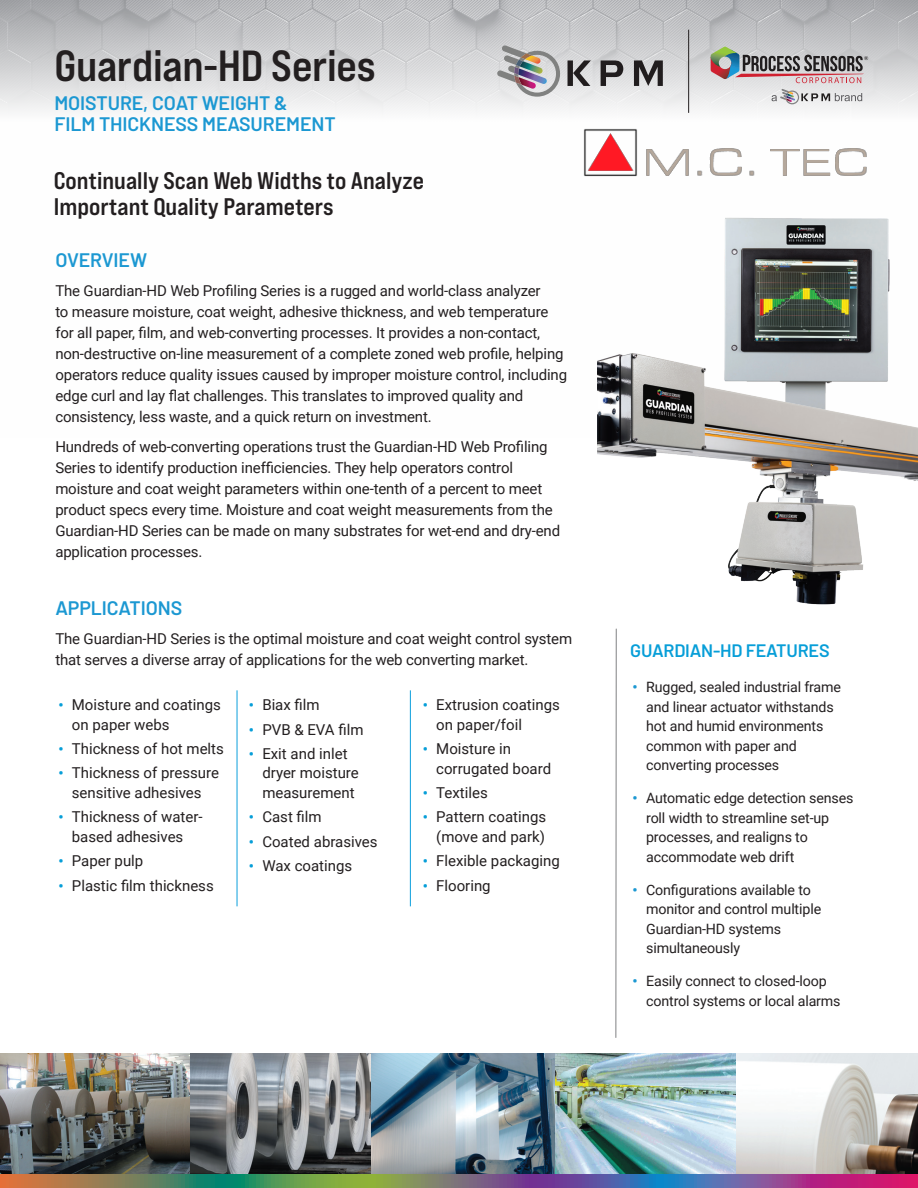
<style>
.page{position:relative;width:918px;height:1188px;background:#fff}
.page>*{position:absolute;margin:0;border:0;box-sizing:border-box;transform-origin:0 0}
.t1{font:43.5px "Bebas Neue Pro Exp Bd";letter-spacing:-.01em;color:#231f20}
.t2{font:24px/25.5px "Bebas Neue Pro Exp Bd";color:#231f20}
.t3{font:600 19.5px/21px "Barlow";letter-spacing:-.005em;color:#1c98d2}
.t4{font:600 18px "Barlow";letter-spacing:-.01em;color:#079ed8}
.t5{font:15px/21px "Roboto";letter-spacing:-.01em;color:#231f20}
.t6{font:14.25px/19.5px "Roboto";letter-spacing:-.01em;color:#231f20}
.s1{font-weight:700;font-size:14.25px;color:#079ed8}
.s2{font-weight:700;color:#1c98d2}
</style>
<div class="page">
<img style="left:0;top:0;width:918px;height:438px">
<img style="left:0;top:1053px;width:372px;height:122px">
<img style="left:372px;top:1053px;width:364px;height:122px">
<img style="left:736px;top:1053px;width:182px;height:122px">
<svg style="left:0;top:1175px;width:918px;height:13px"></svg>
<hr style="left:615px;top:629px;width:2px;height:409px;background:#808183">
<hr style="left:237px;top:690px;width:1px;height:216px;background:#0c9fdc">
<hr style="left:410px;top:690px;width:1px;height:216px;background:#0c9fdc">
<img style="left:874px;top:211px;width:29px;height:115px">
<img style="left:598px;top:326px;width:319px;height:279px">
<img style="left:496px;top:30px;width:378px;height:321px">
<h1 class="t1" style="left:54px;top:39px;width:323px">Guardian-HD Series</h1>
<h3 class="t3" style="left:54px;top:91px;width:283px">MOISTURE, COAT WEIGHT &amp;<br>FILM THICKNESS MEASUREMENT</h3>
<h2 class="t2" style="left:54px;top:168px;width:372px">Continually Scan Web Widths to Analyze<br>Important Quality Parameters</h2>
<h3 class="t3" style="left:55px;top:248px;width:93px">OVERVIEW</h3>
<p class="t5" style="left:55px;top:280px;width:513px">The Guardian-HD Web Profiling Series is a rugged and world-class analyzer<br>to measure moisture, coat weight, adhesive thickness, and web temperature for all paper, film, and web-converting processes. It provides a non-contact, non-destructive on-line measurement of a complete zoned web profile, helping operators reduce quality issues caused by improper moisture control, including edge curl and lay flat challenges. This translates to improved quality and consistency, less waste, and a quick return on investment.</p>
<p class="t5" style="left:55px;top:435px;width:506px">Hundreds of web-converting operations trust the Guardian-HD Web Profiling Series to identify production inefficiencies. They help operators control moisture and coat weight parameters within one-tenth of a percent to meet product specs every time. Moisture and coat weight measurements from the Guardian-HD Series can be made on many substrates for wet-end and dry-end application processes.</p>
<h3 class="t3" style="left:55px;top:596px;width:128px">APPLICATIONS</h3>
<p class="t5" style="left:55px;top:627px;width:518px">The Guardian-HD Series is the optimal moisture and coat weight control system that serves a diverse array of applications for the web converting market.</p>
<p class="t5" style="left:72px;top:695px;width:150px;line-height:19.5px;text-indent:-14px"><span class="s1">•</span> Moisture and coatings on paper webs</p>
<p class="t5" style="left:58px;top:738px;width:167px"><span class="s1">•</span> Thickness of hot melts</p>
<p class="t5" style="left:58px;top:763px;width:162px;line-height:19.5px;text-align:center"><span class="s1">•</span> Thickness of pressure sensitive adhesives</p>
<p class="t5" style="left:58px;top:807px;width:146px;line-height:19.5px;text-align:center"><span class="s1">•</span> Thickness of water&shy;based adhesives</p>
<p class="t5" style="left:58px;top:850px;width:86px"><span class="s1">•</span> Paper pulp</p>
<p class="t5" style="left:58px;top:874px;width:157px"><span class="s1">•</span> Plastic film thickness</p>
<p class="t5" style="left:249px;top:694px;width:72px"><span class="s1">•</span> Biax film</p>
<p class="t5" style="left:249px;top:718px;width:116px"><span class="s1">•</span> PVB &amp; EVA film</p>
<p class="t5" style="left:262px;top:743px;width:98px;line-height:19.5px;text-indent:-14px"><span class="s1">•</span> Exit and inlet dryer moisture measurement</p>
<p class="t5" style="left:249px;top:806px;width:74px"><span class="s1">•</span> Cast film</p>
<p class="t5" style="left:249px;top:830px;width:130px"><span class="s1">•</span> Coated abrasives</p>
<p class="t5" style="left:249px;top:855px;width:105px"><span class="s1">•</span> Wax coatings</p>
<p class="t5" style="left:436px;top:695px;width:125px;line-height:19.5px;text-indent:-14px"><span class="s1">•</span> Extrusion coatings on paper/foil</p>
<p class="t5" style="left:436px;top:738px;width:116px;line-height:19.5px;text-indent:-14px"><span class="s1">•</span> Moisture in corrugated board</p>
<p class="t5" style="left:423px;top:782px;width:66px"><span class="s1">•</span> Textiles</p>
<p class="t5" style="left:423px;top:807px;width:125px;line-height:19.5px;text-align:right"><span class="s1">•</span> Pattern coatings (move and park)</p>
<p class="t5" style="left:423px;top:850px;width:139px"><span class="s1">•</span> Flexible packaging</p>
<p class="t5" style="left:423px;top:874px;width:69px"><span class="s1">•</span> Flooring</p>
<p class="t4" style="left:630px;top:637px;width:201px">GUARDIAN-HD FEATURES</p>
<p class="t6" style="left:646px;top:677px;width:197px;text-indent:-13px"><span class="s2">•</span> Rugged, sealed industrial frame and linear actuator withstands hot and humid environments common with paper and converting processes</p>
<p class="t6" style="left:646px;top:788px;width:209px;text-indent:-13px"><span class="s2">•</span> Automatic edge detection senses roll width to streamline set-up processes, and realigns to accommodate web drift</p>
<p class="t6" style="left:646px;top:879px;width:177px;text-indent:-13px"><span class="s2">•</span> Configurations available to monitor and control multiple<br>Guardian-HD systems simultaneously</p>
<p class="t6" style="left:646px;top:971px;width:196px;text-indent:-13px"><span class="s2">•</span> Easily connect to closed-loop control systems or local alarms</p>
</div>
